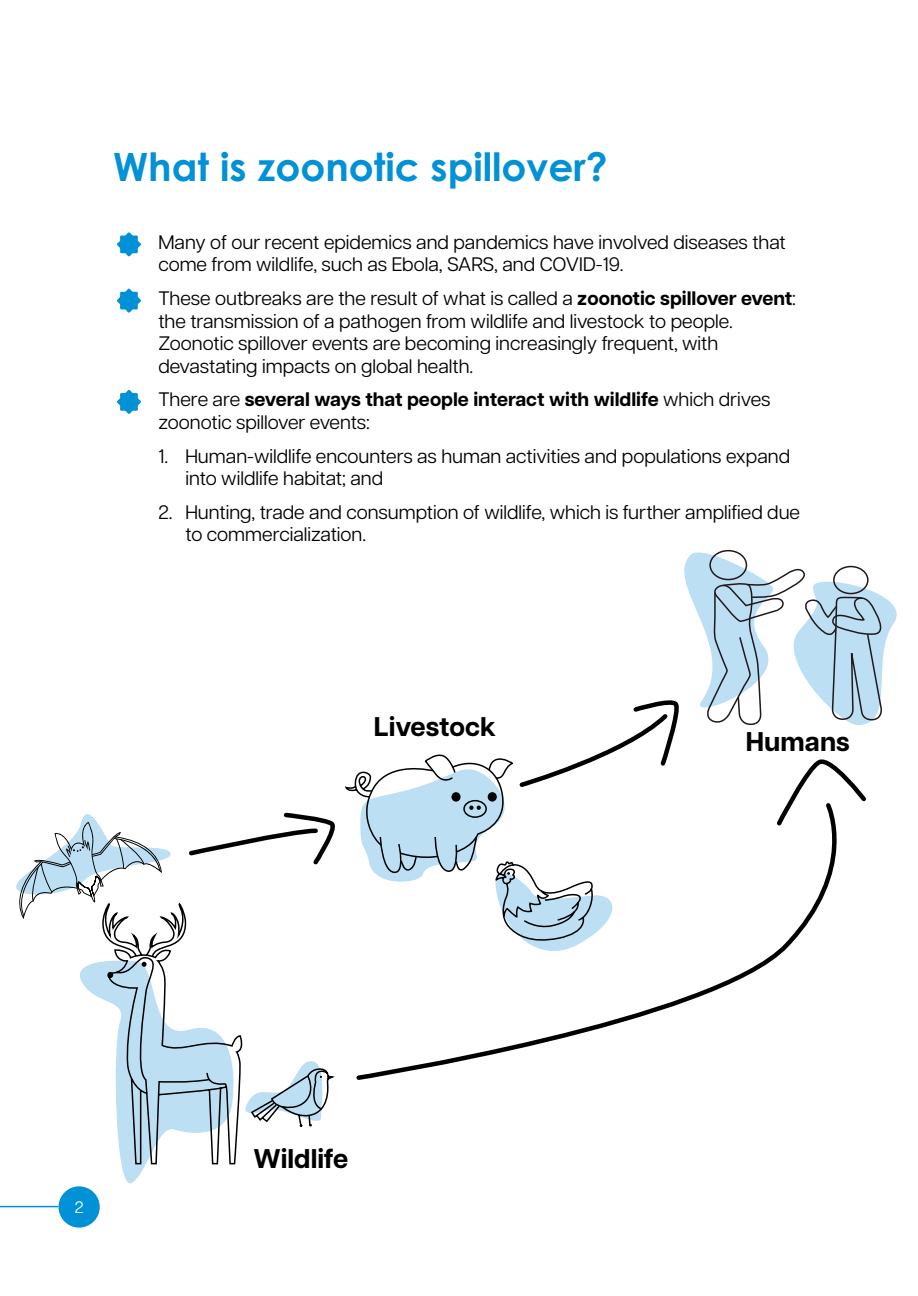
<style>
.page{position:relative;width:918px;height:1296px;background:#fff}
.page>*{position:absolute;margin:0;border:0;box-sizing:border-box;transform-origin:0 0}
.t1{font:700 39px "Century Gothic Pro";color:#0091d6}
.t2{font:700 27px "Articulat CF";color:#000}
.t3{font:19.5px/22.5px "Articulat CF";color:#000}
.t4{font:16.5px "Articulat CF";color:#fff}
.s1{font-weight:700}
</style>
<div class="page">
<hr style="left:0;top:1206px;width:58px;height:1px;background:#0091d6">
<div style="left:58px;top:1186px;width:42px;height:42px;background:#0091d6;border-radius:50%"></div>
<svg style="left:16px;top:549px;width:881px;height:641px"></svg>
<svg style="left:117px;top:232px;width:24px;height:24px"></svg>
<svg style="left:117px;top:289px;width:24px;height:24px"></svg>
<svg style="left:117px;top:390px;width:24px;height:24px"></svg>
<h1 class="t1" style="left:113px;top:143px;width:496px">What is zoonotic spillover?</h1>
<p class="t3" style="left:158px;top:229px;width:629px">Many of our recent epidemics and pandemics have involved diseases that come from wildlife, such as Ebola, SARS, and COVID-19.</p>
<p class="t3" style="left:158px;top:286px;width:639px">These outbreaks are the result of what is called a <span class="s1">zoonotic spillover event</span>: the transmission of a pathogen from wildlife and livestock to people.<br>Zoonotic spillover events are becoming increasingly frequent, with devastating impacts on global health.</p>
<p class="t3" style="left:158px;top:387px;width:614px">There are <span class="s1">several ways that people interact with wildlife</span> which drives zoonotic spillover events:</p>
<p class="t3" style="left:185px;top:443px;width:606px;text-indent:-27px">1. Human-wildlife encounters as human activities and populations expand into wildlife habitat; and</p>
<p class="t3" style="left:185px;top:500px;width:616px;text-indent:-27px">2. Hunting, trade and consumption of wildlife, which is further amplified due to commercialization.</p>
<h2 class="t2" style="left:374px;top:707px;width:123px">Livestock</h2>
<h2 class="t2" style="left:746px;top:722px;width:105px">Humans</h2>
<p class="t4" style="left:75px;top:1195px;width:10px">2</p>
<h2 class="t2" style="left:253px;top:1138px;width:97px">Wildlife</h2>
</div>
